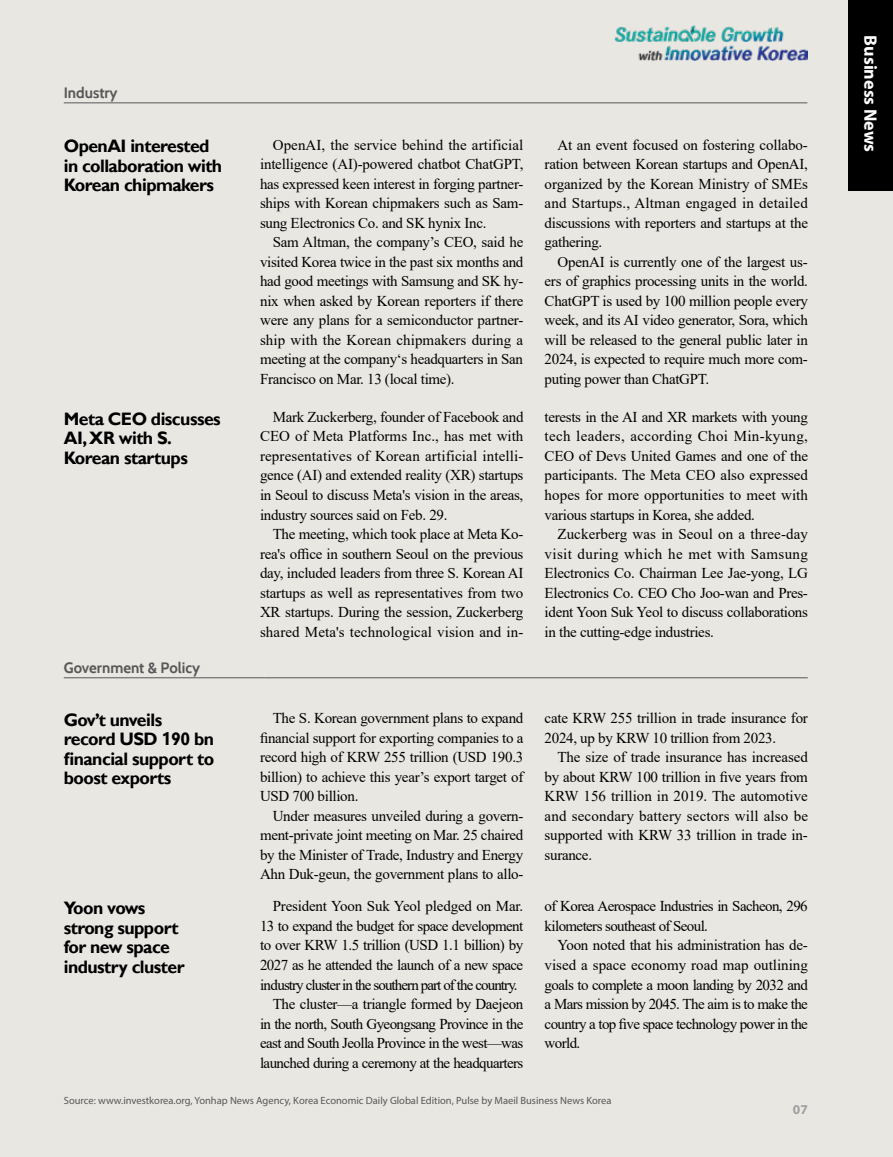
<style>
.page{position:relative;width:893px;height:1157px;background:#e9e7e2}
.page>*{position:absolute;margin:0;border:0;box-sizing:border-box;transform-origin:0 0}
.t1{font:700 18px/19.5px "Gill Sans";letter-spacing:-.03em;color:#000}
.t2{font:700 18px "Myriad Pro";color:#fff}
.t3{font:15px/19.5px "Times New Roman";letter-spacing:-.02em;color:#000;text-align:justify}
.t4{font:15px/19.5px "Times New Roman";letter-spacing:-.04em;color:#000}
.t5{font:15px "Times New Roman";letter-spacing:-.06em;color:#000}
.t6{font:700 15px "Cabin";color:#595757}
.t7{font:700 13.5px "Myriad Pro";color:#9fa0a0}
.t8{font:10.5px "Myriad Pro";color:#595757}
.s1{font-family:"Gadugi"}
</style>
<div class="page">
<hr style="left:64px;top:102px;width:118px;height:1px;background:#595757">
<hr style="left:182px;top:102px;width:625px;height:1px;background:#595757">
<hr style="left:64px;top:677px;width:200px;height:1px;background:#595757">
<hr style="left:264px;top:677px;width:544px;height:1px;background:#595757">
<img style="left:615px;top:25px;width:193px;height:36px">
<div style="left:849px;top:0;width:44px;height:190px;background:#000"></div>
<p class="t6" style="left:64px;top:84px;width:55px">Industry</p>
<p class="t1" style="left:64px;top:137px;width:160px">OpenAI interested in collaboration with<br>Korean chipmakers</p>
<p class="t1" style="left:64px;top:409px;width:158px">Meta CEO discusses<br>AI, XR with S.<br>Korean startups</p>
<p class="t6" style="left:64px;top:659px;width:138px">Government &amp; Policy</p>
<p class="t1" style="left:64px;top:710px;width:152px">Gov’t unveils record USD <span class="s1">1</span>90 bn financial support to boost exports</p>
<p class="t1" style="left:64px;top:898px;width:122px">Yoon vows strong support for new space industry cluster</p>
<p class="t3" style="left:260px;top:134px;width:265px;text-indent:13px">OpenAI, the service behind the artificial intelligence (AI)-powered chatbot ChatGPT, has expressed keen interest in forging partner&shy;ships with Korean chipmakers such as Sam&shy;sung Electronics Co. and SK hynix Inc.</p>
<p class="t3" style="left:260px;top:232px;width:265px;text-indent:13px">Sam Altman, the company’s CEO, said he visited Korea twice in the past six months and had good meetings with Samsung and SK hy&shy;nix when asked by Korean reporters if there were any plans for a semiconductor partner&shy;ship with the Korean chipmakers during a meeting at the company‘s headquarters in San Francisco on Mar. 13 (local time).</p>
<p class="t3" style="left:260px;top:407px;width:265px;text-indent:13px">Mark Zuckerberg, founder of Facebook and CEO of Meta Platforms Inc., has met with representatives of Korean artificial intelli&shy;gence (AI) and extended reality (XR) startups in Seoul to discuss Meta's vision in the areas, industry sources said on Feb. 29.</p>
<p class="t3" style="left:260px;top:524px;width:265px;text-indent:13px">The meeting, which took place at Meta Ko&shy;rea's office in southern Seoul on the previous day, included leaders from three S. Korean AI startups as well as representatives from two XR startups. During the session, Zuckerberg shared Meta's technological vision and in-</p>
<p class="t3" style="left:545px;top:134px;width:265px;text-indent:13px">At an event focused on fostering collabo&shy;ration between Korean startups and OpenAI, organized by the Korean Ministry of SMEs and Startups., Altman engaged in detailed discussions with reporters and startups at the gathering.</p>
<p class="t3" style="left:545px;top:251px;width:265px;text-indent:13px">OpenAI is currently one of the largest us&shy;ers of graphics processing units in the world.<br>ChatGPT is used by 100 million people every week, and its AI video generator, Sora, which will be released to the general public later in 2024, is expected to require much more com&shy;puting power than ChatGPT.</p>
<p class="t3" style="left:545px;top:407px;width:265px">terests in the AI and XR markets with young tech leaders, according Choi Min-kyung, CEO of Devs United Games and one of the participants. The Meta CEO also expressed hopes for more opportunities to meet with various startups in Korea, she added.</p>
<p class="t3" style="left:545px;top:524px;width:265px;text-indent:13px">Zuckerberg was in Seoul on a three-day visit during which he met with Samsung Electronics Co. Chairman Lee Jae-yong, LG Electronics Co. CEO Cho Joo-wan and Pres&shy;ident Yoon Suk Yeol to discuss collaborations in the cutting-edge industries.</p>
<p class="t3" style="left:260px;top:708px;width:265px;text-indent:13px">The S. Korean government plans to expand financial support for exporting companies to a record high of KRW 255 trillion (USD 190.3 billion) to achieve this year’s export target of USD 700 billion.</p>
<p class="t3" style="left:260px;top:805px;width:265px;text-indent:13px">Under measures unveiled during a govern&shy;ment-private joint meeting on Mar. 25 chaired by the Minister of Trade, Industry and Energy Ahn Duk-geun, the government plans to allo-</p>
<p class="t3" style="left:273px;top:896px;width:252px">President Yoon Suk Yeol pledged on Mar.</p>
<p class="t4" style="left:260px;top:915px;width:265px">13 to expand the budget for space development</p>
<p class="t3" style="left:260px;top:935px;width:265px">to over KRW 1.5 trillion (USD 1.1 billion) by</p>
<p class="t4" style="left:260px;top:954px;width:265px">2027 as he attended the launch of a new space</p>
<p class="t5" style="left:260px;top:974px;width:259px">industry cluster in the southern part of the country.</p>
<p class="t3" style="left:273px;top:993px;width:252px">The cluster—a triangle formed by Daejeon</p>
<p class="t4" style="left:260px;top:1013px;width:265px">in the north, South Gyeongsang Province in the</p>
<p class="t4" style="left:260px;top:1032px;width:265px">east and South Jeolla Province in the west—was</p>
<p class="t4" style="left:260px;top:1052px;width:265px">launched during a ceremony at the headquarters</p>
<p class="t3" style="left:545px;top:708px;width:265px">cate KRW 255 trillion in trade insurance for<br>2024, up by KRW 10 trillion from 2023.</p>
<p class="t3" style="left:545px;top:747px;width:265px;text-indent:13px">The size of trade insurance has increased by about KRW 100 trillion in five years from KRW 156 trillion in 2019. The automotive and secondary battery sectors will also be supported with KRW 33 trillion in trade in&shy;surance.</p>
<p class="t4" style="left:545px;top:896px;width:265px">of Korea Aerospace Industries in Sacheon, 296 kilometers southeast of Seoul.</p>
<p class="t3" style="left:545px;top:935px;width:265px;text-indent:13px">Yoon noted that his administration has de&shy;vised a space economy road map outlining goals to complete a moon landing by 2032 and a Mars mission by 2045. The aim is to make the country a top five space technology power in the world.</p>
<p class="t8" style="left:64px;top:1094px;width:549px">Source: www.investkorea.org, Yonhap News Agency, Korea Economic Daily Global Edition, Pulse by Maeil Business News Korea</p>
<p class="t7" style="left:793px;top:1100px;width:16px">07</p>
<p class="t2" style="left:882px;top:35px;width:118px;rotate:90deg">Business News</p>
</div>
